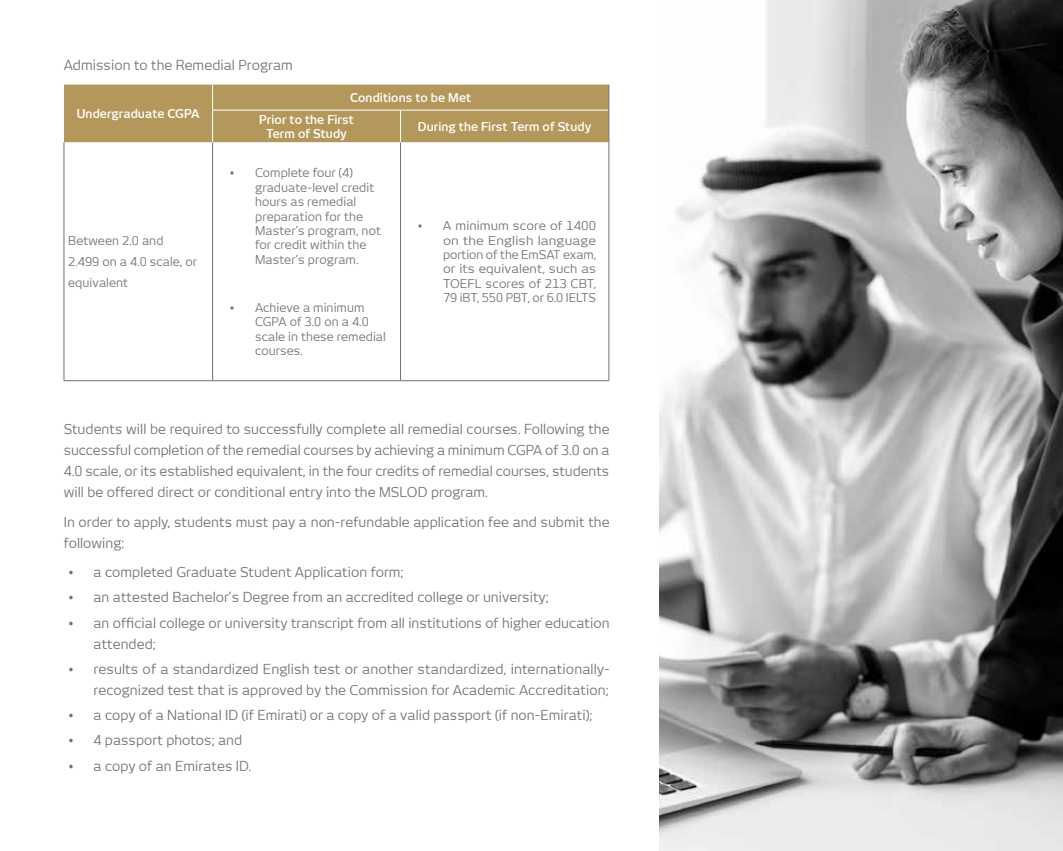
<style>
.page{position:relative;width:1063px;height:851px;background:#fff}
.page>*{position:absolute;margin:0;border:0;box-sizing:border-box;transform-origin:0 0}
.t1{font:13.5px/21px "New June";letter-spacing:.005em;color:#717073}
.t2{font:12px/14.4px "New June";letter-spacing:.005em;color:#717073}
.t3{font:600 12px/21.8px "New June";letter-spacing:.005em;color:#fff}
</style>
<div class="page">
<img style="left:659px;top:0;width:404px;height:850px">
<svg style="left:65px;top:142px;width:544px;height:238px"></svg>
<hr style="left:64px;top:380px;width:149px;height:1px;background:#717073">
<hr style="left:213px;top:380px;width:188px;height:1px;background:#717073">
<hr style="left:401px;top:380px;width:208px;height:1px;background:#717073">
<hr style="left:64px;top:142px;width:1px;height:238px;background:#717073">
<hr style="left:212px;top:142px;width:1px;height:238px;background:#717073">
<hr style="left:400px;top:142px;width:1px;height:238px;background:#717073">
<hr style="left:609px;top:142px;width:1px;height:238px;background:#717073">
<div style="left:64px;top:85px;width:546px;height:57px;background:#b4975a"></div>
<p class="t1" style="left:64px;top:54px;width:231px">Admission to the Remedial Program</p>
<p class="t3" style="left:77px;top:103px;width:124px">Undergraduate CGPA</p>
<p class="t3" style="left:259px;top:87px;width:214px;text-indent:91px">Conditions to be Met<br>Prior to the First</p>
<p class="t3" style="left:266px;top:123px;width:82px">Term of Study</p>
<p class="t3" style="left:418px;top:115px;width:175px">During the First Term of Study</p>
<p class="t2" style="left:68px;top:230px;width:130px;line-height:21px">Between 2.0 and<br>2.499 on a 4.0 scale, or equivalent</p>
<p class="t2" style="left:255px;top:165px;width:127px;text-indent:-26px">• Complete four (4) graduate-level credit hours as remedial preparation for the<br>Master’s program, not for credit within the<br>Master’s program.</p>
<p class="t2" style="left:255px;top:300px;width:132px;text-indent:-26px">• Achieve a minimum<br>CGPA of 3.0 on a 4.0 scale in these remedial courses.</p>
<p class="t2" style="left:443px;top:218px;width:155px;text-align:justify;text-indent:-26px">• A minimum score of 1400 on the English language portion of the EmSAT exam, or its equivalent, such as TOEFL scores of 213 CBT, 79 iBT, 550 PBT, or 6.0 IELTS</p>
<p class="t1" style="left:64px;top:418px;width:547px;text-align:justify">Students will be required to successfully complete all remedial courses. Following the successful completion of the remedial courses by achieving a minimum CGPA of 3.0 on a 4.0 scale, or its established equivalent, in the four credits of remedial courses, students will be offered direct or conditional entry into the MSLOD program.</p>
<p class="t1" style="left:64px;top:511px;width:547px">In order to apply, students must pay a non-refundable application fee and submit the following:</p>
<p class="t1" style="left:68px;top:561px;width:337px">• a completed Graduate Student Application form;</p>
<p class="t1" style="left:68px;top:586px;width:482px">• an attested Bachelor’s Degree from an accredited college or university;</p>
<p class="t1" style="left:94px;top:612px;width:518px;text-indent:-26px">• an official college or university transcript from all institutions of higher education attended;</p>
<p class="t1" style="left:68px;top:658px;width:543px;text-align:right">• results of a standardized English test or another standardized, internationally&shy;recognized test that is approved by the Commission for Academic Accreditation;</p>
<p class="t1" style="left:68px;top:704px;width:526px">• a copy of a National ID (if Emirati) or a copy of a valid passport (if non-Emirati);</p>
<p class="t1" style="left:68px;top:729px;width:176px">• 4 passport photos; and</p>
<p class="t1" style="left:68px;top:755px;width:185px">• a copy of an Emirates ID.</p>
</div>
